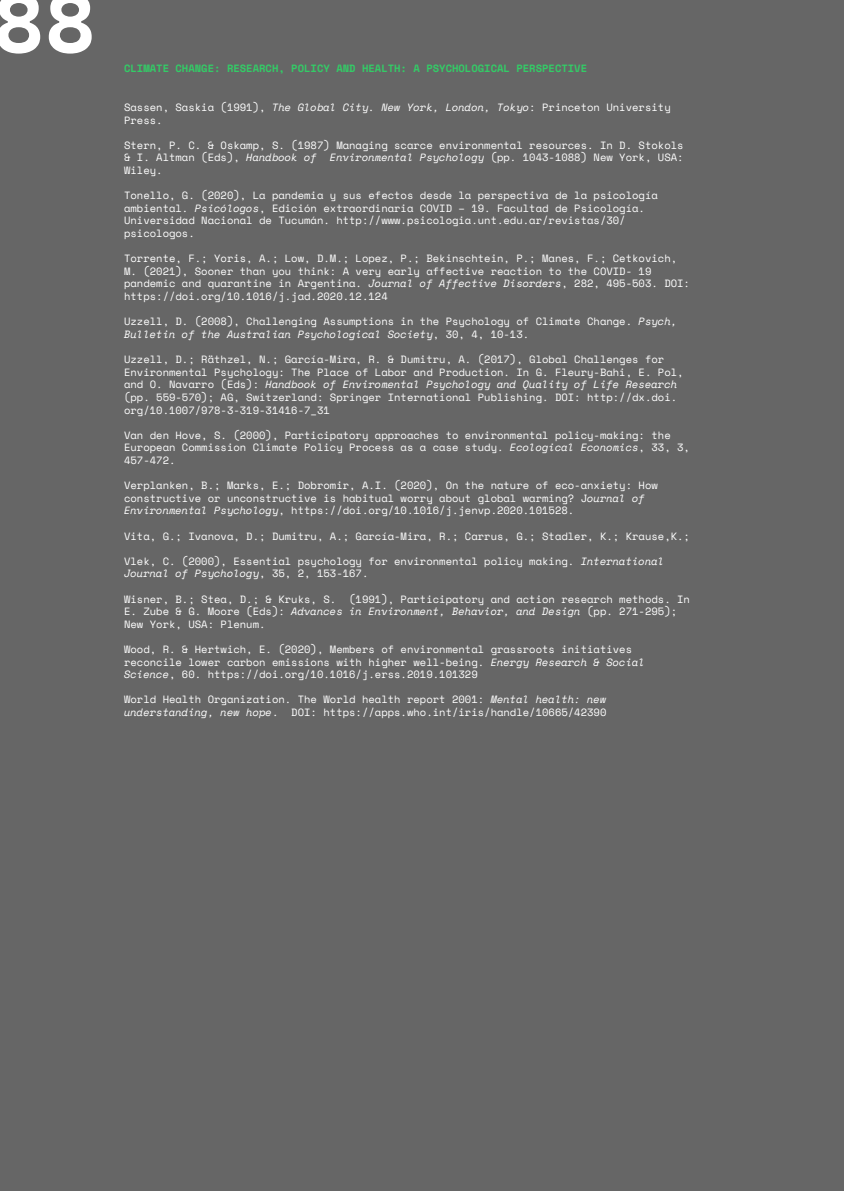
<style>
.page{position:relative;width:844px;height:1191px;background:#fff}
.page>*{position:absolute;margin:0;border:0;box-sizing:border-box;transform-origin:0 0}
.t1{font:700 84px "Space Mono";color:#fff}
.t2{font:10.5px/12.6px "Space Mono";color:#fff}
.t3{font:700 10.5px "Space Mono";color:#3c6}
.s1{font-style:italic}
</style>
<div class="page">
<div style="left:0;top:0;width:843px;height:1191px;background:#666"></div>
<h1 class="t1" style="left:-7px;top:-42px;width:104px">88</h1>
<p class="t3" style="left:124px;top:61px;width:464px">CLIMATE CHANGE: RESEARCH, POLICY AND HEALTH: A PSYCHOLOGICAL PERSPECTIVE</p>
<p class="t2" style="left:124px;top:101px;width:548px">Sassen, Saskia (1991), <span class="s1">The Global City. New York, London, Tokyo</span>: Princeton University<br>Press.</p>
<p class="t2" style="left:124px;top:138px;width:561px;text-align:justify">Stern, P. C. &amp; Oskamp, S. (1987) Managing scarce environmental resources. In D. Stokols &amp; I. Altman (Eds), <span class="s1">Handbook of Environmental Psychology</span> (pp. 1043-1088) New York, USA:<br>Wiley.</p>
<p class="t2" style="left:124px;top:189px;width:535px">Tonello, G. (2020), La pandemia y sus efectos desde la perspectiva de la psicología ambiental. <span class="s1">Psicólogos</span>, Edición extraordinaria COVID – 19. Facultad de Psicología.<br>Universidad Nacional de Tucumán. http://www.psicologia.unt.edu.ar/revistas/30/ psicologos.</p>
<p class="t2" style="left:124px;top:252px;width:567px">Torrente, F.; Yoris, A.; Low, D.M.; Lopez, P.; Bekinschtein, P.; Manes, F.; Cetkovich, M. (2021), Sooner than you think: A very early affective reaction to the COVID- 19 pandemic and quarantine in Argentina. <span class="s1">Journal of Affective Disorders</span>, 282, 495-503. DOI: https://doi.org/10.1016/j.jad.2020.12.124</p>
<p class="t2" style="left:124px;top:315px;width:554px">Uzzell, D. (2008), Challenging Assumptions in the Psychology of Climate Change. <span class="s1">Psych,<br>Bulletin of the Australian Psychological Society</span>, 30, 4, 10-13.</p>
<p class="t2" style="left:124px;top:353px;width:561px">Uzzell, D.; Räthzel, N.; García-Mira, R. &amp; Dumitru, A. (2017), Global Challenges for Environmental Psychology: The Place of Labor and Production. In G. Fleury-Bahi, E. Pol, and O. Navarro (Eds): <span class="s1">Handbook of Enviromental Psychology and Quality of Life Research </span>(pp. 559-570); AG, Switzerland: Springer International Publishing. DOI: http://dx.doi. org/10.1007/978-3-319-31416-7_31</p>
<p class="t2" style="left:124px;top:428px;width:567px">Van den Hove, S. (2000), Participatory approaches to environmental policy-making: the<br>European Commission Climate Policy Process as a case study. <span class="s1">Ecological Economics</span>, 33, 3,<br>457-472.</p>
<p class="t2" style="left:124px;top:479px;width:535px">Verplanken, B.; Marks, E.; Dobromir, A.I. (2020), On the nature of eco-anxiety: How constructive or unconstructive is habitual worry about global warming? J<span class="s1">ournal of<br>Environmental Psychology</span>, https://doi.org/10.1016/j.jenvp.2020.101528.</p>
<p class="t2" style="left:124px;top:529px;width:567px">Vita, G.; Ivanova, D.; Dumitru, A.; García-Mira, R.; Carrus, G.; Stadler, K.; Krause,K.;</p>
<p class="t2" style="left:124px;top:554px;width:541px">Vlek, C. (2000), Essential psychology for environmental policy making. <span class="s1">International<br>Journal of Psychology</span>, 35, 2, 153-167.</p>
<p class="t2" style="left:124px;top:592px;width:567px">Wisner, B.; Stea, D.; &amp; Kruks, S. (1991), Participatory and action research methods. In<br>E. Zube &amp; G. Moore (Eds): <span class="s1">Advances in Environment, Behavior, and Design</span> (pp. 271-295);<br>New York, USA: Plenum.</p>
<p class="t2" style="left:124px;top:642px;width:522px">Wood, R. &amp; Hertwich, E. (2020), Members of environmental grassroots initiatives reconcile lower carbon emissions with higher well-being. <span class="s1">Energy Research &amp; Social<br>Science</span>, 60. https://doi.org/10.1016/j.erss.2019.101329</p>
<p class="t2" style="left:124px;top:693px;width:483px">World Health Organization. The World health report 2001: <span class="s1">Mental health: new understanding, new hope</span>. DOI: https://apps.who.int/iris/handle/10665/42390</p>
</div>
